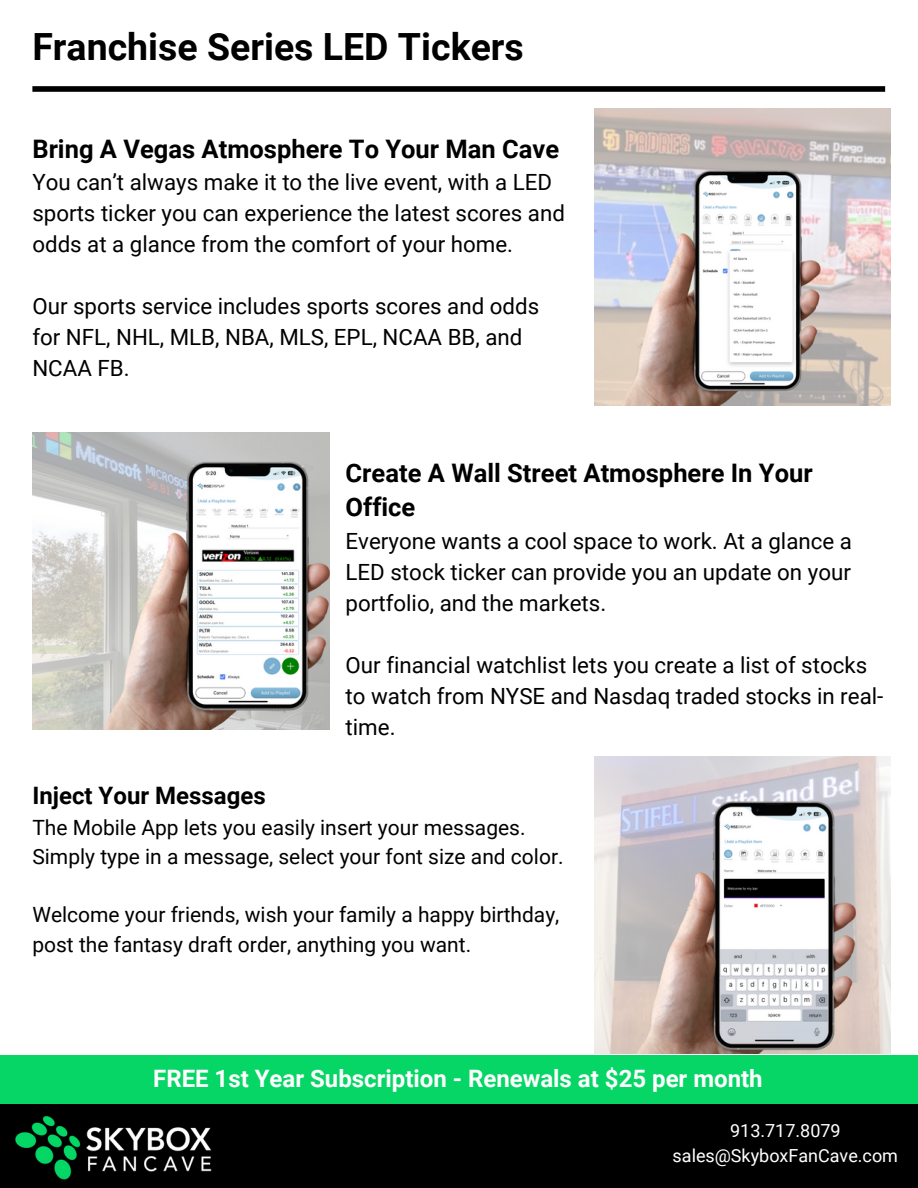
<style>
.page{position:relative;width:918px;height:1188px;background:#fff}
.page>*{position:absolute;margin:0;border:0;box-sizing:border-box;transform-origin:0 0}
.t1{font:700 37.5px "Roboto";color:#000}
.t2{font:700 25.5px/34.7px "Roboto";color:#000}
.t3{font:700 24px "Roboto";color:#fff}
.t4{font:700 24px "Roboto";color:#000}
.t5{font:22.35px/31px "Roboto";color:#000}
.t6{font:21px/29.2px "Roboto";color:#000}
.t7{font:18px/24.8px "Roboto";color:#fff;text-align:center}
</style>
<div class="page">
<div style="left:0;top:1104px;width:918px;height:84px;background:#000"></div>
<div style="left:0;top:1055px;width:918px;height:49px;background:#05d665"></div>
<div style="left:32px;top:86px;width:853px;height:6px;background:#000"></div>
<img style="left:15px;top:1116px;width:197px;height:64px">
<img style="left:594px;top:108px;width:297px;height:297px">
<img style="left:32px;top:432px;width:297px;height:297px">
<img style="left:594px;top:756px;width:297px;height:297px">
<h1 class="t1" style="left:32px;top:26px;width:493px">Franchise Series LED Tickers</h1>
<p class="t2" style="left:32px;top:132px;width:528px">Bring A Vegas Atmosphere To Your Man Cave</p>
<p class="t5" style="left:32px;top:167px;width:534px">You can’t always make it to the live event, with a LED sports ticker you can experience the latest scores and odds at a glance from the comfort of your home.</p>
<p class="t5" style="left:32px;top:291px;width:508px">Our sports service includes sports scores and odds for NFL, NHL, MLB, NBA, MLS, EPL, NCAA BB, and<br>NCAA FB.</p>
<p class="t2" style="left:346px;top:456px;width:469px">Create A Wall Street Atmosphere In Your<br>Office</p>
<p class="t5" style="left:346px;top:525px;width:508px;text-align:justify">Everyone wants a cool space to work. At a glance a LED stock ticker can provide you an update on your portfolio, and the markets.</p>
<p class="t5" style="left:346px;top:650px;width:539px">Our financial watchlist lets you create a list of stocks to watch from NYSE and Nasdaq traded stocks in real&shy;time.</p>
<p class="t4" style="left:32px;top:782px;width:235px">Inject Your Messages</p>
<p class="t6" style="left:32px;top:813px;width:533px">The Mobile App lets you easily insert your messages.<br>Simply type in a message, select your font size and color.</p>
<p class="t6" style="left:32px;top:901px;width:528px">Welcome your friends, wish your family a happy birthday, post the fantasy draft order, anything you want.</p>
<p class="t3" style="left:153px;top:1064px;width:611px">FREE 1st Year Subscription - Renewals at $25 per month</p>
<p class="t7" style="left:673px;top:1119px;width:227px">913.717.8079 sales@SkyboxFanCave.com</p>
</div>
